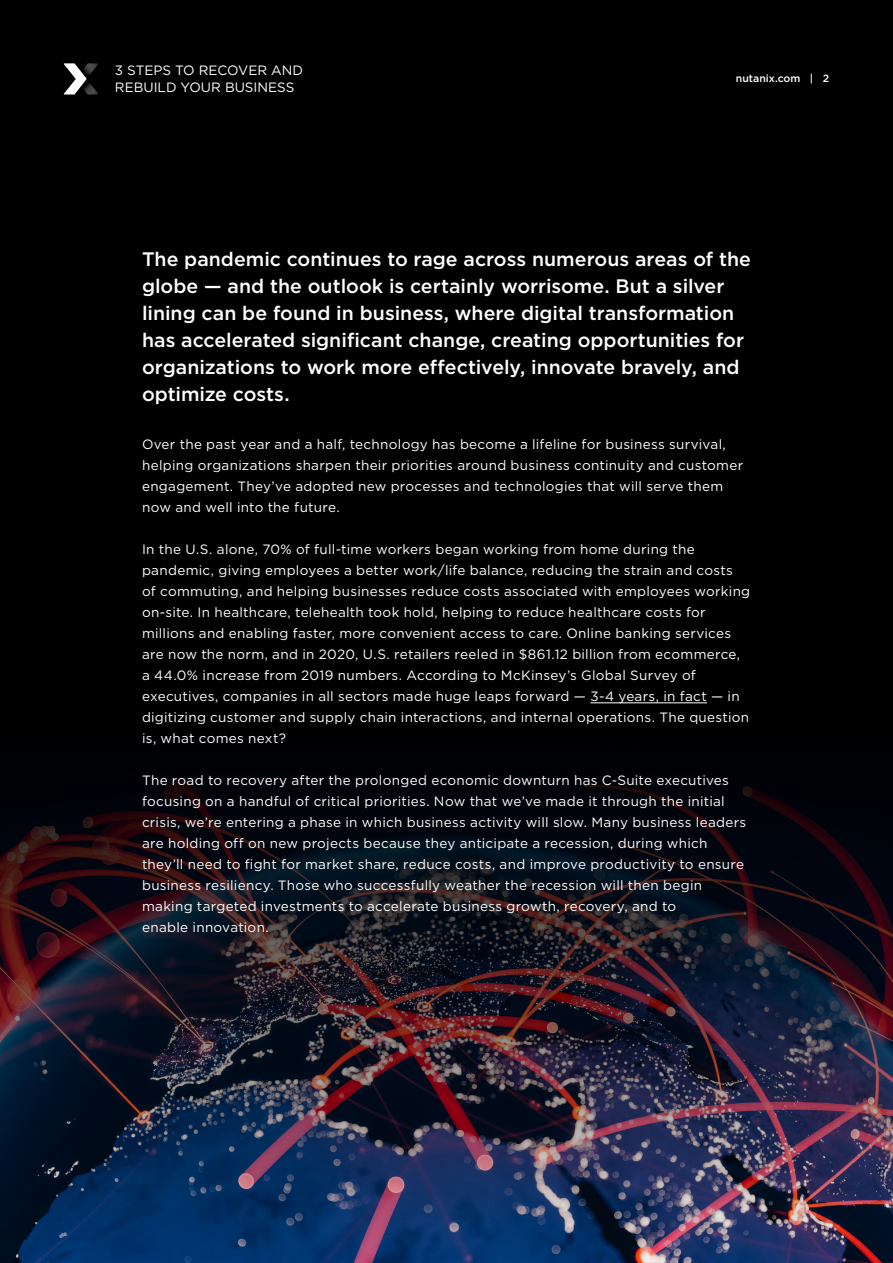
<style>
.page{position:relative;width:893px;height:1263px;background:#000}
.page>*{position:absolute;margin:0;border:0;box-sizing:border-box;transform-origin:0 0}
.t1{font:500 19.5px/27px "Gotham HTF";color:#fff}
.t2{font:13.5px/21px "Gotham HTF";letter-spacing:.02em;color:#fff}
.t3{font:13.5px/16.5px "Gotham HTF";color:#fff}
.t4{font:500 10.5px "Gotham HTF";color:#fff}
</style>
<div class="page">
<img style="left:0;top:779px;width:893px;height:484px">
<hr style="left:590px;top:702px;width:117px;height:1px;background:#fff">
<svg style="left:64px;top:63px;width:34px;height:32px"></svg>
<p class="t3" style="left:115px;top:62px;width:190px">3 STEPS TO RECOVER AND<br>REBUILD YOUR BUSINESS</p>
<p class="t4" style="left:736px;top:73px;width:95px">nutanix.com | 2</p>
<p class="t1" style="left:142px;top:245px;width:610px">The pandemic continues to rage across numerous areas of the globe — and the outlook is certainly worrisome. But a silver lining can be found in business, where digital transformation has accelerated significant change, creating opportunities for organizations to work more effectively, innovate bravely, and optimize costs.</p>
<p class="t2" style="left:142px;top:433px;width:603px">Over the past year and a half, technology has become a lifeline for business survival, helping organizations sharpen their priorities around business continuity and customer engagement. They’ve adopted new processes and technologies that will serve them now and well into the future.</p>
<p class="t2" style="left:142px;top:538px;width:610px">In the U.S. alone, 70% of full-time workers began working from home during the pandemic, giving employees a better work/life balance, reducing the strain and costs<br>of commuting, and helping businesses reduce costs associated with employees working on-site. In healthcare, telehealth took hold, helping to reduce healthcare costs for millions and enabling faster, more convenient access to care. Online banking services are now the norm, and in 2020, U.S. retailers reeled in $861.12 billion from ecommerce, a 44.0% increase from 2019 numbers. According to McKinsey’s Global Survey of executives, companies in all sectors made huge leaps forward — 3-4 years, in fact — in digitizing customer and supply chain interactions, and internal operations. The question is, what comes next?</p>
<p class="t2" style="left:142px;top:770px;width:606px">The road to recovery after the prolonged economic downturn has C-Suite executives focusing on a handful of critical priorities. Now that we’ve made it through the initial crisis, we’re entering a phase in which business activity will slow. Many business leaders are holding off on new projects because they anticipate a recession, during which they’ll need to fight for market share, reduce costs, and improve productivity to ensure business resiliency. Those who successfully weather the recession will then begin making targeted investments to accelerate business growth, recovery, and to<br>enable innovation.</p>
</div>
